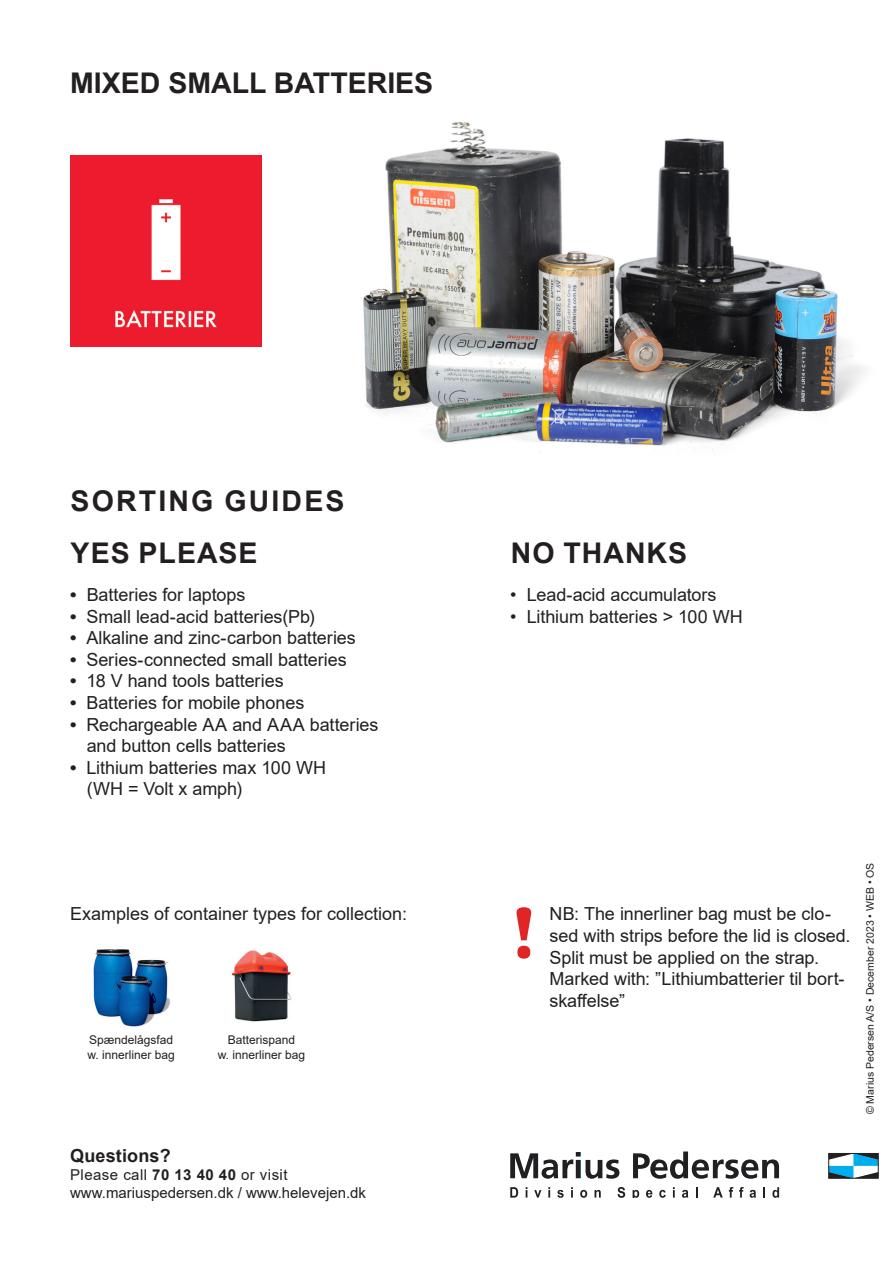
<style>
.page{position:relative;width:893px;height:1263px;background:#fff}
.page>*{position:absolute;margin:0;border:0;box-sizing:border-box;transform-origin:0 0}
.t1{font:700 75px "Britannic";color:#e02525}
.t2{font:700 28.5px/52.1px "Arial";letter-spacing:.075em;color:#231f20}
.t3{font:700 28.5px "Arial";color:#231f20}
.t4{font:700 28.5px "Arial";letter-spacing:.035em;color:#231f20}
.t5{font:18px/21.6px "Arial";letter-spacing:-.005em;color:#231f20}
.t6{font:700 18px "Arial";letter-spacing:.01em;color:#231f20}
.t7{font:15px/18px "Arial";color:#231f20}
.t8{font:12px "Arial";color:#231f20}
.t9{font:10.5px "Arial";color:#231f20}
.s1{font-weight:700}
</style>
<div class="page">
<img style="left:363px;top:122px;width:502px;height:329px">
<img style="left:70px;top:155px;width:191px;height:192px">
<img style="left:93px;top:949px;width:77px;height:78px">
<img style="left:231px;top:950px;width:61px;height:72px">
<svg style="left:510px;top:1152px;width:109px;height:27px"></svg>
<svg style="left:633px;top:1151px;width:146px;height:28px"></svg>
<svg style="left:831px;top:1155px;width:45px;height:21px"></svg>
<div style="left:829px;top:1153px;width:49px;height:25px;border:1px solid #231f20"></div>
<svg style="left:510px;top:1187px;width:8px;height:10px"></svg>
<svg style="left:534px;top:1190px;width:7px;height:7px"></svg>
<svg style="left:548px;top:1187px;width:2px;height:10px"></svg>
<svg style="left:557px;top:1190px;width:7px;height:8px"></svg>
<svg style="left:571px;top:1187px;width:2px;height:10px"></svg>
<svg style="left:580px;top:1190px;width:7px;height:8px"></svg>
<svg style="left:594px;top:1190px;width:7px;height:7px"></svg>
<svg style="left:617px;top:1187px;width:8px;height:11px"></svg>
<svg style="left:633px;top:1190px;width:6px;height:8px"></svg>
<svg style="left:646px;top:1190px;width:6px;height:8px"></svg>
<svg style="left:659px;top:1190px;width:7px;height:8px"></svg>
<svg style="left:673px;top:1187px;width:2px;height:10px"></svg>
<svg style="left:682px;top:1190px;width:6px;height:8px"></svg>
<svg style="left:713px;top:1187px;width:10px;height:10px"></svg>
<svg style="left:729px;top:1187px;width:4px;height:10px"></svg>
<svg style="left:739px;top:1187px;width:5px;height:10px"></svg>
<svg style="left:750px;top:1190px;width:6px;height:8px"></svg>
<svg style="left:763px;top:1187px;width:2px;height:10px"></svg>
<svg style="left:772px;top:1187px;width:7px;height:11px"></svg>
<p class="t3" style="left:70px;top:63px;width:365px">MIXED SMALL BATTERIES</p>
<h2 class="t2" style="left:71px;top:475px;width:275px">SORTING GUIDES<br>YES PLEASE</h2>
<p class="t5" style="left:70px;top:584px;width:177px"><span class="s1">•</span> Batteries for laptops</p>
<p class="t5" style="left:70px;top:605px;width:246px"><span class="s1">•</span> Small lead-acid batteries(Pb)</p>
<p class="t5" style="left:70px;top:627px;width:287px"><span class="s1">•</span> Alkaline and zinc-carbon batteries</p>
<p class="t5" style="left:70px;top:649px;width:278px"><span class="s1">•</span> Series-connected small batteries</p>
<p class="t5" style="left:70px;top:670px;width:215px"><span class="s1">•</span> 18 V hand tools batteries</p>
<p class="t5" style="left:70px;top:692px;width:236px"><span class="s1">•</span> Batteries for mobile phones</p>
<p class="t5" style="left:87px;top:713px;width:293px;text-indent:-17px"><span class="s1">•</span> Rechargeable AA and AAA batteries and button cells batteries</p>
<p class="t5" style="left:70px;top:757px;width:257px"><span class="s1">•</span> Lithium batteries max 100 WH</p>
<p class="t5" style="left:87px;top:778px;width:157px">(WH = Volt x amph)</p>
<p class="t5" style="left:70px;top:903px;width:339px">Examples of container types for collection:</p>
<p class="t8" style="left:89px;top:1032px;width:86px">Spændelågsfad</p>
<p class="t8" style="left:87px;top:1046px;width:89px">w. innerliner bag</p>
<p class="t8" style="left:228px;top:1032px;width:69px">Batterispand</p>
<p class="t8" style="left:218px;top:1046px;width:89px">w. innerliner bag</p>
<p class="t6" style="left:70px;top:1143px;width:102px">Questions?</p>
<p class="t7" style="left:70px;top:1166px;width:297px">Please call <span class="s1">70 13 40 40</span> or visit www.mariuspedersen.dk / www.helevejen.dk</p>
<h2 class="t4" style="left:511px;top:533px;width:178px">NO THANKS</h2>
<p class="t5" style="left:510px;top:584px;width:208px">• Lead-acid accumulators</p>
<p class="t5" style="left:510px;top:605px;width:234px">• Lithium batteries &gt; 100 WH</p>
<p class="t1" style="left:510px;top:891px;width:29px">!</p>
<p class="t5" style="left:550px;top:903px;width:302px">NB: The innerliner bag must be clo&shy;sed with strips before the lid is closed.<br>Split must be applied on the strap.<br>Marked with: ”Lithiumbatterier til bort&shy;skaffelse”</p>
<p class="t9" style="left:863px;top:1114px;width:253px;rotate:-90deg">© Marius Pedersen A/S • December 2023 • WEB • OS</p>
</div>
